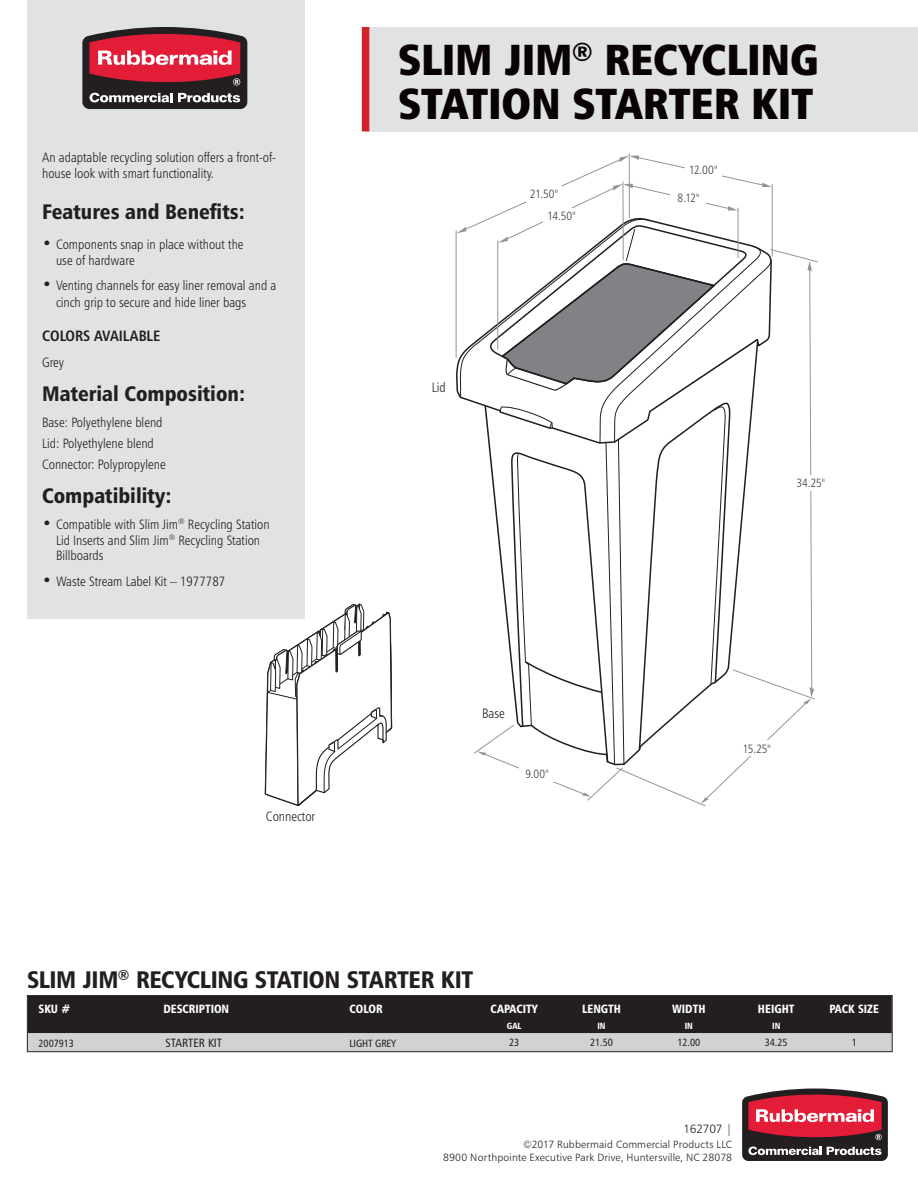
<style>
.page{position:relative;width:918px;height:1188px;background:#fff}
.page>*{position:absolute;margin:0;border:0;box-sizing:border-box;transform-origin:0 0}
.Feature_Page_Header{font:43.5px/43.5px "Humanist 777 BT Extra Black Cond B";letter-spacing:-.01em;color:#080302}
.t1{font:24px "Humanist 777 BT Black Condensed B";letter-spacing:-.015em;color:#231f20}
.t2{font:21px "Humanist 777 BT Black Condensed B";color:#231f20}
.t3{font:15px "Humanist 777 BT Bold Condensed B";color:#231f20}
.t4{font:13.5px/15.8px "Humanist 777 BT Light Condensed B";color:#231f20}
.t5{font:12px "Humanist 777 BT Black Condensed B";color:#fff;scale:.95 1}
.TABULAR_BODY_COPY{font:12px "Humanist 777 BT Light Condensed B";letter-spacing:-.025em;color:#3e3e3f}
.t6{font:12px "Humanist 777 BT Roman Condensed B";letter-spacing:-.005em;color:#231f20}
.t7{font:12px "Humanist 777 BT Light B";letter-spacing:-.02em;color:#231f20}
.t8{font:10.5px "Humanist 777 BT Light B";letter-spacing:.015em;color:#231f20}
.t9{font:10.5px "Humanist 777 BT Roman Condensed B";letter-spacing:-.01em;color:#231f20}
.t10{font:9px "Humanist 777 BT Black Condensed B";color:#fff;scale:.95 1}
.s1{font-family:"Humanist 777 BT Bold Condensed B";font-size:16.5px}
</style>
<div class="page">
<div style="left:27px;top:0;width:277px;height:619px;background:#e1e2e4"></div>
<div style="left:366px;top:27px;width:552px;height:104px;background:#e1e2e4"></div>
<div style="left:362px;top:27px;width:7px;height:104px;background:#d1232a"></div>
<svg style="left:82px;top:27px;width:165px;height:82px;background:#95434e"></svg>
<svg style="left:265px;top:602px;width:128px;height:204px"></svg>
<svg style="left:29px;top:997px;width:862px;height:53px;background:#5a5859"></svg>
<div style="left:27px;top:995px;width:866px;height:57px;border:1px solid #231f20"></div>
<svg style="left:742px;top:1089px;width:146px;height:72px;background:#95424e"></svg>
<hr style="left:629px;top:154px;width:1px;height:64px;background:#939598">
<svg style="left:456px;top:155px;width:362px;height:651px"></svg>
<div style="left:739px;top:741px;width:36px;height:15px;background:#fff"></div>
<div style="left:519px;top:766px;width:36px;height:16px;background:#fff"></div>
<div style="left:793px;top:475px;width:35px;height:15px;background:#fff"></div>
<div style="left:526px;top:187px;width:36px;height:15px;background:#fff"></div>
<div style="left:671px;top:190px;width:35px;height:15px;background:#fff"></div>
<div style="left:685px;top:163px;width:36px;height:15px;background:#fff"></div>
<div style="left:544px;top:208px;width:36px;height:16px;background:#fff"></div>
<p class="t4" style="left:42px;top:149px;width:235px">An adaptable recycling solution offers a front-of&shy;house look with smart functionality.</p>
<p class="t2" style="left:42px;top:198px;width:204px">Features and Benefits:</p>
<p class="t4" style="left:56px;top:236px;width:189px;text-indent:-14px"><span class="s1">•</span> Components snap in place without the use of hardware</p>
<p class="t4" style="left:56px;top:277px;width:222px;line-height:16.5px;text-indent:-14px"><span class="s1">•</span> Venting channels for easy liner removal and a cinch grip to secure and hide liner bags</p>
<p class="t3" style="left:42px;top:327px;width:120px">COLORS AVAILABLE</p>
<p class="t4" style="left:42px;top:354px;width:24px">Grey</p>
<p class="t2" style="left:42px;top:381px;width:205px">Material Composition:</p>
<p class="t4" style="left:42px;top:414px;width:122px">Base: Polyethylene blend</p>
<p class="t4" style="left:42px;top:435px;width:113px">Lid: Polyethylene blend</p>
<p class="t4" style="left:42px;top:456px;width:125px">Connector: Polypropylene</p>
<p class="t2" style="left:42px;top:483px;width:131px">Compatibility:</p>
<p class="t4" style="left:56px;top:516px;width:215px;text-indent:-14px"><span class="s1">•</span> Compatible with Slim Jim<sup>®</sup> Recycling Station<br>Lid Inserts and Slim Jim<sup>®</sup> Recycling Station<br>Billboards</p>
<p class="t4" style="left:42px;top:573px;width:185px"><span class="s1">•</span> Waste Stream Label Kit – 1977787</p>
<p class="t4" style="left:266px;top:808px;width:51px">Connector</p>
<p class="Feature_Page_Header" style="left:398px;top:37px;width:422px">SLIM JIM<sup>®</sup> RECYCLING<br>STATION STARTER KIT</p>
<p class="TABULAR_BODY_COPY" style="left:689px;top:163px;width:30px">12.00"</p>
<p class="TABULAR_BODY_COPY" style="left:530px;top:187px;width:29px">21.50"</p>
<p class="TABULAR_BODY_COPY" style="left:678px;top:190px;width:23px">8.12"</p>
<p class="t4" style="left:432px;top:379px;width:15px">Lid</p>
<p class="TABULAR_BODY_COPY" style="left:547px;top:209px;width:30px">14.50"</p>
<p class="t4" style="left:482px;top:705px;width:24px">Base</p>
<p class="TABULAR_BODY_COPY" style="left:525px;top:767px;width:25px">9.00"</p>
<p class="TABULAR_BODY_COPY" style="left:796px;top:475px;width:30px">34.25"</p>
<p class="TABULAR_BODY_COPY" style="left:743px;top:741px;width:29px">15.25"</p>
<p class="t1" style="left:27px;top:964px;width:448px">SLIM JIM<sup>®</sup> RECYCLING STATION STARTER KIT</p>
<p class="t5" style="left:39px;top:1001px;width:35px">SKU #</p>
<p class="t5" style="left:163px;top:1001px;width:71px">DESCRIPTION</p>
<p class="t5" style="left:350px;top:1001px;width:36px">COLOR</p>
<p class="t5" style="left:491px;top:1001px;width:51px">CAPACITY</p>
<p class="t5" style="left:582px;top:1001px;width:42px">LENGTH</p>
<p class="t5" style="left:672px;top:1001px;width:37px">WIDTH</p>
<p class="t5" style="left:758px;top:1001px;width:40px">HEIGHT</p>
<p class="t5" style="left:830px;top:1001px;width:54px">PACK SIZE</p>
<p class="t10" style="left:507px;top:1020px;width:17px">GAL</p>
<p class="t10" style="left:597px;top:1020px;width:10px">IN</p>
<p class="t10" style="left:685px;top:1020px;width:10px">IN</p>
<p class="t10" style="left:772px;top:1020px;width:10px">IN</p>
<p class="t9" style="left:39px;top:1036px;width:37px">2007913</p>
<p class="t6" style="left:166px;top:1036px;width:58px">STARTER KIT</p>
<p class="t9" style="left:350px;top:1036px;width:48px">LIGHT GREY</p>
<p class="t9" style="left:509px;top:1036px;width:12px">23</p>
<p class="t9" style="left:590px;top:1036px;width:24px">21.50</p>
<p class="t9" style="left:677px;top:1036px;width:24px">12.00</p>
<p class="t9" style="left:765px;top:1036px;width:24px">34.25</p>
<p class="t9" style="left:852px;top:1036px;width:7px">1</p>
<p class="t7" style="left:684px;top:1121px;width:50px">162707 |</p>
<p class="t8" style="left:523px;top:1137px;width:210px">©2017 Rubbermaid Commercial Products LLC</p>
<p class="t8" style="left:443px;top:1151px;width:290px">8900 Northpointe Executive Park Drive, Huntersville, NC 28078</p>
</div>
